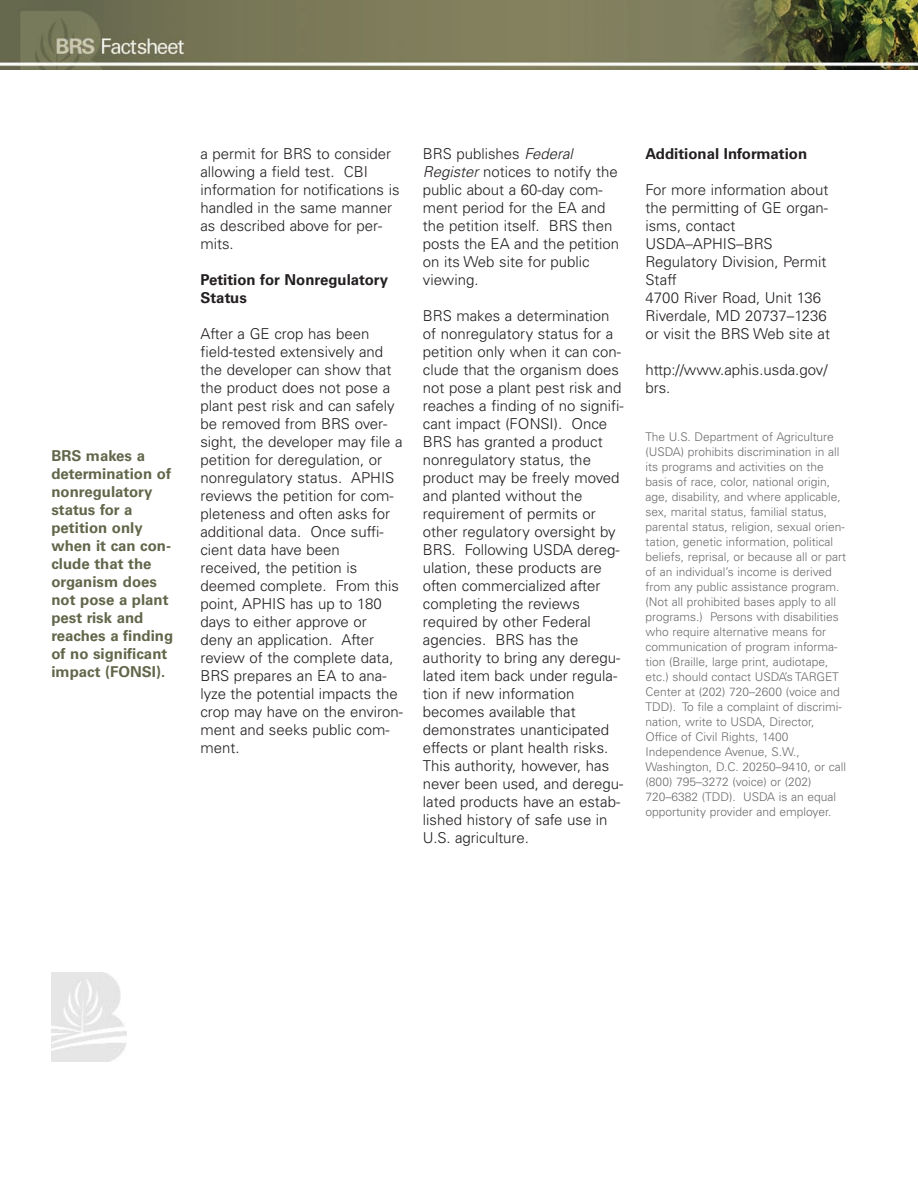
<style>
.page{position:relative;width:918px;height:1188px;background:#fff}
.page>*{position:absolute;margin:0;border:0;box-sizing:border-box;transform-origin:0 0}
.t1{font:300 15px/18px "Univers";color:#231f20}
.t2{font:700 15px/18px "Univers";color:#61674a}
.t3{font:700 15px/18px "Univers";color:#231f20}
.t4{font:300 12px/15px "Univers";color:#6c6d70}
.s1{font-style:italic}
</style>
<div class="page">
<img style="left:0;top:0;width:918px;height:69px">
<img style="left:51px;top:972px;width:76px;height:90px">
<p class="t2" style="left:51px;top:448px;width:123px">BRS makes a determination of nonregulatory status for a petition only when it can con&shy;clude that the organism does not pose a plant pest risk and reaches a finding of no significant impact (FONSI).</p>
<p class="t1" style="left:200px;top:146px;width:201px">a permit for BRS to consider allowing a field test. CBI information for notifications is handled in the same manner as described above for per&shy;mits.</p>
<p class="t3" style="left:200px;top:272px;width:189px">Petition for Nonregulatory<br>Status</p>
<p class="t1" style="left:200px;top:326px;width:204px">After a GE crop has been field-tested extensively and the developer can show that the product does not pose a plant pest risk and can safely be removed from BRS over&shy;sight, the developer may file a petition for deregulation, or nonregulatory status. APHIS reviews the petition for com&shy;pleteness and often asks for additional data. Once suffi&shy;cient data have been received, the petition is deemed complete. From this point, APHIS has up to 180 days to either approve or<br>deny an application. After review of the complete data,<br>BRS prepares an EA to ana&shy;lyze the potential impacts the crop may have on the environ&shy;ment and seeks public com&shy;ment.</p>
<p class="t1" style="left:423px;top:146px;width:198px">BRS publishes <span class="s1">Federal<br>Register</span> notices to notify the public about a 60-day com&shy;ment period for the EA and the petition itself. BRS then posts the EA and the petition on its Web site for public viewing.</p>
<p class="t1" style="left:423px;top:308px;width:202px">BRS makes a determination of nonregulatory status for a petition only when it can con&shy;clude that the organism does not pose a plant pest risk and reaches a finding of no signifi&shy;cant impact (FONSI). Once<br>BRS has granted a product nonregulatory status, the product may be freely moved and planted without the requirement of permits or other regulatory oversight by<br>BRS. Following USDA dereg&shy;ulation, these products are often commercialized after completing the reviews required by other Federal agencies. BRS has the authority to bring any deregu&shy;lated item back under regula&shy;tion if new information becomes available that demonstrates unanticipated effects or plant health risks.<br>This authority, however, has never been used, and deregu&shy;lated products have an estab&shy;lished history of safe use in<br>U.S. agriculture.</p>
<p class="t3" style="left:645px;top:146px;width:163px">Additional Information</p>
<p class="t1" style="left:645px;top:182px;width:186px">For more information about the permitting of GE organ&shy;isms, contact<br>USDA–APHIS–BRS<br>Regulatory Division, Permit<br>Staff<br>4700 River Road, Unit 136<br>Riverdale, MD 20737–1236 or visit the BRS Web site at</p>
<p class="t1" style="left:645px;top:362px;width:184px">http://www.aphis.usda.gov/ brs.</p>
<p class="t4" style="left:645px;top:430px;width:202px">The U.S. Department of Agriculture (USDA) prohibits discrimination in all its programs and activities on the basis of race, color, national origin, age, disability, and where applicable, sex, marital status, familial status, parental status, religion, sexual orien&shy;tation, genetic information, political beliefs, reprisal, or because all or part of an individual’s income is derived from any public assistance program. (Not all prohibited bases apply to all programs.) Persons with disabilities who require alternative means for communication of program informa&shy;tion (Braille, large print, audiotape, etc.) should contact USDA’s TARGET Center at (202) 720–2600 (voice and TDD). To file a complaint of discrimi&shy;nation, write to USDA, Director, Office of Civil Rights, 1400<br>Independence Avenue, S.W., Washington, D.C. 20250–9410, or call (800) 795–3272 (voice) or (202)<br>720–6382 (TDD). USDA is an equal opportunity provider and employer.</p>
</div>
